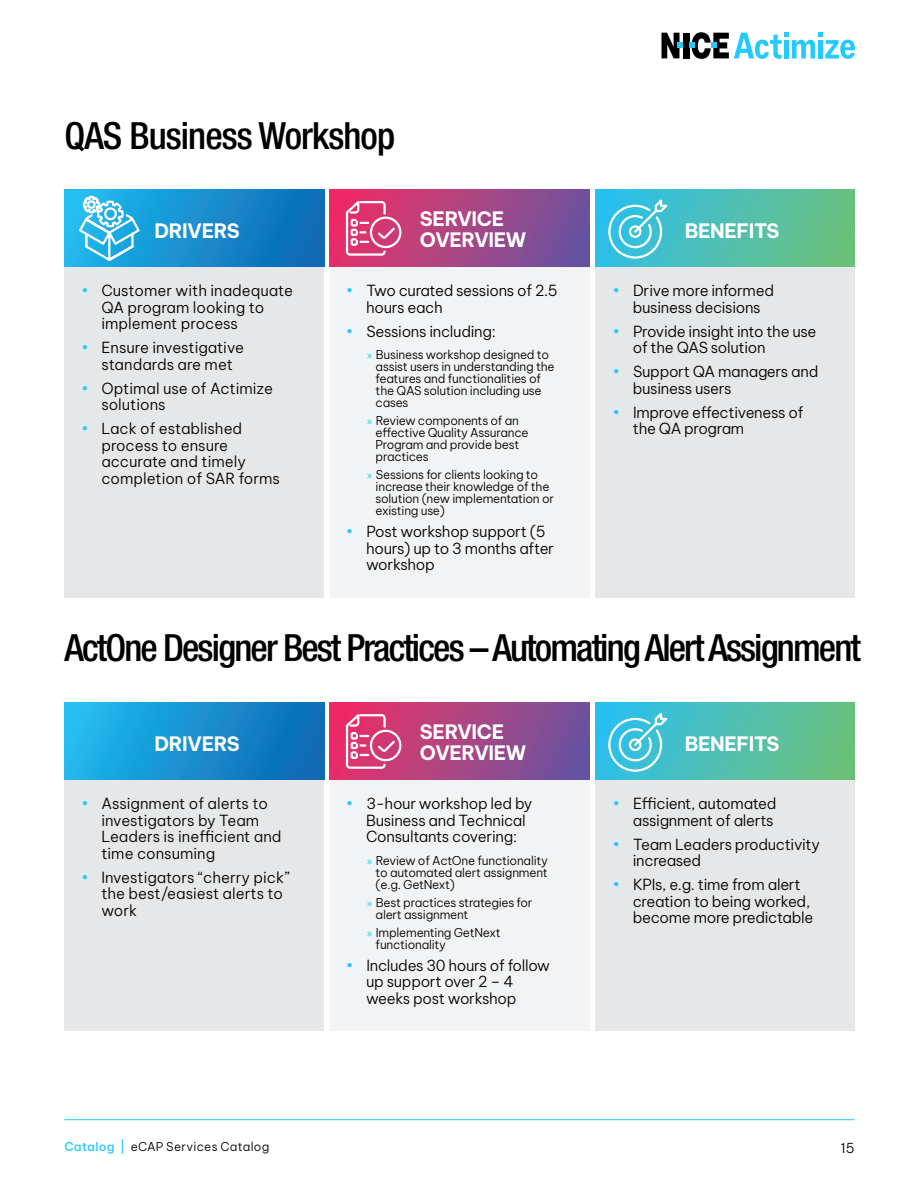
<style>
.page{position:relative;width:918px;height:1188px;background:#fff}
.page>*{position:absolute;margin:0;border:0;box-sizing:border-box;transform-origin:0 0}
.t1{font:500 condensed 37.5px "Helvetica Neue LT Pro";letter-spacing:-.05em;color:#000}
.t2{font:500 condensed 37.5px "Helvetica Neue LT Pro";letter-spacing:-.025em;color:#000}
.t3{font:700 19.5px/21px "Be Vietnam Pro";letter-spacing:-.02em;color:#fff}
.t4{font:300 15px/16.5px "Be Vietnam Pro";letter-spacing:-.02em;color:#000}
.t5{font:300 15px/16.5px "Be Vietnam Pro";color:#000}
.t6{font:300 13.5px "Be Vietnam Pro";color:#000}
.t7{font:300 12px/12px "Be Vietnam Pro";letter-spacing:-.02em;color:#000}
.t8{font:300 12px "Be Vietnam Pro";letter-spacing:.02em;color:#000}
.s1{color:#23c9ff}
.s2{font-family:"Myriad Pro";font-weight:400;color:#23c9ff}
.s3{font-weight:500;color:#23c9ff}
</style>
<div class="page">
<div style="left:683px;top:33px;width:6px;height:25px;background:#000"></div>
<svg style="left:689px;top:32px;width:166px;height:27px"></svg>
<svg style="left:662px;top:33px;width:21px;height:25px"></svg>
<div style="left:65px;top:263px;width:259px;height:335px;background:#e6e7e8"></div>
<div style="left:65px;top:776px;width:259px;height:255px;background:#e6e7e8"></div>
<div style="left:65px;top:189px;width:259px;height:77px;background:linear-gradient(to right,#23bef0,#0c65b1)"></div>
<div style="left:65px;top:702px;width:259px;height:77px;background:linear-gradient(to right,#22bcef,#0c66b2)"></div>
<div style="left:595px;top:263px;width:260px;height:335px;background:#e6e7e8"></div>
<div style="left:595px;top:776px;width:260px;height:255px;background:#e6e7e8"></div>
<div style="left:595px;top:189px;width:260px;height:77px;background:linear-gradient(to right,#2bbfef,#6ec07a)"></div>
<div style="left:595px;top:702px;width:260px;height:77px;background:linear-gradient(to right,#2bbfef,#6ec07a)"></div>
<div style="left:330px;top:263px;width:259px;height:335px;background:#f2f3f4"></div>
<div style="left:330px;top:776px;width:259px;height:255px;background:#f2f3f4"></div>
<div style="left:330px;top:189px;width:259px;height:77px;background:linear-gradient(to right,#ee2f65,#6956a0)"></div>
<div style="left:330px;top:702px;width:259px;height:77px;background:linear-gradient(to right,#ee2f65,#6956a0)"></div>
<svg style="left:77px;top:195px;width:65px;height:68px"></svg>
<svg style="left:345px;top:197px;width:58px;height:60px;background:#e0618e"></svg>
<svg style="left:345px;top:710px;width:58px;height:60px;background:#e0618e"></svg>
<svg style="left:607px;top:195px;width:65px;height:65px;background:#59cae1"></svg>
<svg style="left:607px;top:708px;width:65px;height:65px;background:#59cae1"></svg>
<div style="left:56px;top:1110px;width:806px;height:19px;background:#000;opacity:.15"></div>
<hr style="left:64px;top:1119px;width:791px;height:1px;background:#23c9ff">
<h1 class="t2" style="left:65px;top:113px;width:332px">QAS Business Workshop</h1>
<h2 class="t3" style="left:155px;top:218px;width:87px">DRIVERS</h2>
<h2 class="t3" style="left:420px;top:206px;width:108px">SERVICE<br>OVERVIEW</h2>
<p class="t5" style="left:101px;top:281px;width:193px;text-indent:-20px"><span class="s1">•</span> Customer with inadequate<br>QA program looking to implement process</p>
<p class="t5" style="left:81px;top:338px;width:164px;text-align:center"><span class="s1">•</span> Ensure investigative standards are met</p>
<p class="t5" style="left:101px;top:379px;width:173px;text-indent:-20px"><span class="s1">•</span> Optimal use of Actimize solutions</p>
<p class="t5" style="left:101px;top:419px;width:180px;text-indent:-20px"><span class="s1">•</span> Lack of established process to ensure accurate and timely completion of SAR forms</p>
<p class="t4" style="left:366px;top:281px;width:193px;text-indent:-20px"><span class="s1">•</span> Two curated sessions of 2.5 hours each</p>
<p class="t4" style="left:346px;top:322px;width:151px"><span class="s1">•</span> Sessions including:</p>
<p class="t7" style="left:376px;top:348px;width:180px;text-indent:-9px"><span class="s2">»</span> Business workshop designed to assist users in understanding the features and functionalities of the QAS solution including use cases</p>
<p class="t7" style="left:376px;top:414px;width:154px;text-indent:-9px"><span class="s2">»</span> Review components of an effective Quality Assurance<br>Program and provide best practices</p>
<p class="t7" style="left:376px;top:468px;width:180px;text-indent:-9px"><span class="s2">»</span> Sessions for clients looking to increase their knowledge of the solution (new implementation or existing use)</p>
<p class="t4" style="left:366px;top:522px;width:189px;text-indent:-20px"><span class="s1">•</span> Post workshop support (5 hours) up to 3 months after workshop</p>
<h2 class="t3" style="left:685px;top:218px;width:96px">BENEFITS</h2>
<p class="t4" style="left:613px;top:281px;width:163px;text-align:center"><span class="s1">•</span> Drive more informed business decisions</p>
<p class="t4" style="left:633px;top:322px;width:185px;text-indent:-20px"><span class="s1">•</span> Provide insight into the use of the QAS solution</p>
<p class="t4" style="left:633px;top:362px;width:187px;text-indent:-20px"><span class="s1">•</span> Support QA managers and business users</p>
<p class="t4" style="left:633px;top:403px;width:172px;text-indent:-20px"><span class="s1">•</span> Improve effectiveness of the QA program</p>
<h1 class="t1" style="left:65px;top:626px;width:798px">ActOne Designer Best Practices – Automating Alert Assignment</h1>
<h2 class="t3" style="left:155px;top:731px;width:87px">DRIVERS</h2>
<p class="t5" style="left:101px;top:794px;width:182px;text-indent:-20px"><span class="s1">•</span> Assignment of alerts to investigators by Team<br>Leaders is inefficient and time consuming</p>
<p class="t5" style="left:101px;top:868px;width:190px;text-indent:-20px"><span class="s1">•</span> Investigators “cherry pick” the best/easiest alerts to work</p>
<h2 class="t3" style="left:420px;top:719px;width:108px">SERVICE<br>OVERVIEW</h2>
<p class="t4" style="left:366px;top:794px;width:168px;text-indent:-20px"><span class="s1">•</span> 3-hour workshop led by<br>Business and Technical<br>Consultants covering:</p>
<p class="t7" style="left:376px;top:853px;width:174px;text-align:justify;text-indent:-9px"><span class="s2">»</span> Review of ActOne functionality to automated alert assignment (e.g. GetNext)</p>
<p class="t7" style="left:376px;top:895px;width:158px;text-indent:-9px"><span class="s2">»</span> Best practices strategies for alert assignment</p>
<p class="t7" style="left:376px;top:925px;width:127px;text-indent:-9px"><span class="s2">»</span> Implementing GetNext functionality</p>
<p class="t4" style="left:366px;top:956px;width:186px;text-indent:-20px"><span class="s1">•</span> Includes 30 hours of follow up support over 2 – 4 weeks post workshop</p>
<h2 class="t3" style="left:685px;top:731px;width:96px">BENEFITS</h2>
<p class="t4" style="left:613px;top:794px;width:165px;text-align:right"><span class="s1">•</span> Efficient, automated assignment of alerts</p>
<p class="t4" style="left:633px;top:835px;width:189px;text-indent:-20px"><span class="s1">•</span> Team Leaders productivity increased</p>
<p class="t4" style="left:633px;top:875px;width:182px;text-indent:-20px"><span class="s1">•</span> KPIs, e.g. time from alert creation to being worked, become more predictable</p>
<p class="t8" style="left:64px;top:1137px;width:206px"><span class="s3">Catalog |</span> eCAP Services Catalog</p>
<p class="t6" style="left:841px;top:1137px;width:15px">15</p>
</div>
